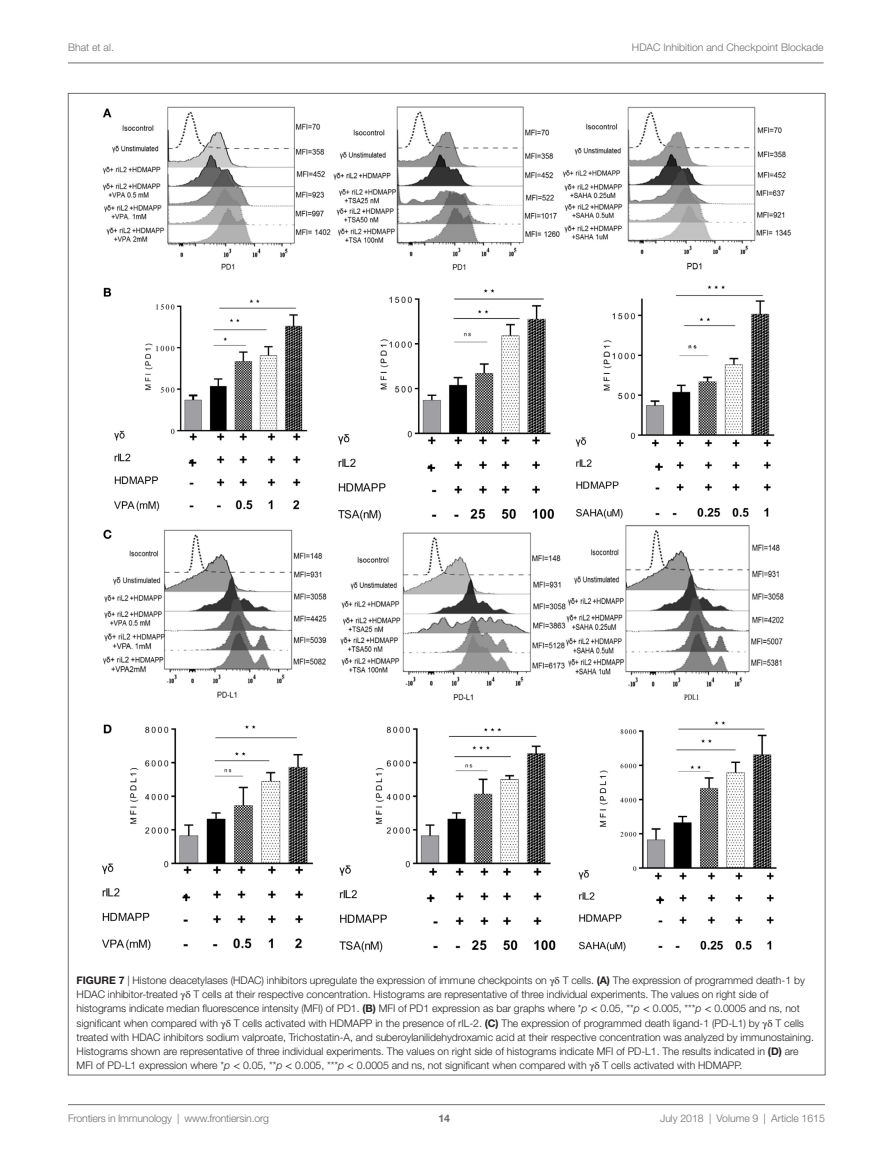
<style>
.page{position:relative;width:893px;height:1170px;background:#fff}
.page>*{position:absolute;margin:0;border:0;box-sizing:border-box;transform-origin:0 0}
.t1{font:300 10.5px/14.2px "Helvetica Neue LT Std";letter-spacing:-.005em;color:#231f20}
.t2{font:300 10.5px "Helvetica Neue LT Std";color:#6c6d70}
.t3{font:700 10.5px "Helvetica Neue LT Std";color:#6c6d70}
.s1{font-weight:700}
.s2{font-family:"STIX General";font-weight:400}
.s3{font-style:italic}
</style>
<div class="page">
<img style="left:102px;top:106px;width:690px;height:847px">
<hr style="left:68px;top:63px;width:756px;height:1px;background:#6c6d70">
<hr style="left:68px;top:1104px;width:757px;height:1px;background:#6c6d70">
<p class="t2" style="left:68px;top:41px;width:47px">Bhat et al.</p>
<p class="t2" style="left:632px;top:41px;width:193px">HDAC Inhibition and Checkpoint Blockade</p>
<p class="t1" style="left:77px;top:972px;width:739px"><span class="s1">FIGURE 7</span> | Histone deacetylases (HDAC) inhibitors upregulate the expression of immune checkpoints on <span class="s2">γδ</span> T cells. <span class="s1">(A)</span> The expression of programmed death-1 by HDAC inhibitor-treated <span class="s2">γδ</span> T cells at their respective concentration. Histograms are representative of three individual experiments. The values on right side of histograms indicate median fluorescence intensity (MFI) of PD1. <span class="s1">(B)</span> MFI of PD1 expression as bar graphs where *<span class="s3">p</span> <span class="s2">&lt;</span> 0.05, **<span class="s3">p</span> <span class="s2">&lt;</span> 0.005, ***<span class="s3">p</span> <span class="s2">&lt;</span> 0.0005 and ns, not significant when compared with <span class="s2">γδ</span> T cells activated with HDMAPP in the presence of rIL-2. <span class="s1">(C)</span> The expression of programmed death ligand-1 (PD-L1) by <span class="s2">γδ</span> T cells treated with HDAC inhibitors sodium valproate, Trichostatin-A, and suberoylanilidehydroxamic acid at their respective concentration was analyzed by immunostaining.<br>Histograms shown are representative of three individual experiments. The values on right side of histograms indicate MFI of PD-L1. The results indicated in <span class="s1">(D)</span> are MFI of PD-L1 expression where *<span class="s3">p</span> <span class="s2">&lt;</span> 0.05, **<span class="s3">p</span> <span class="s2">&lt;</span> 0.005, ***<span class="s3">p</span> <span class="s2">&lt;</span> 0.0005 and ns, not significant when compared with <span class="s2">γδ</span> T cells activated with HDMAPP.</p>
<p class="t2" style="left:68px;top:1111px;width:203px">Frontiers in Immunology | www.frontiersin.org</p>
<p class="t2" style="left:660px;top:1111px;width:166px">July 2018 | Volume 9 | Article 1615</p>
<p class="t3" style="left:439px;top:1111px;width:13px">14</p>
</div>
